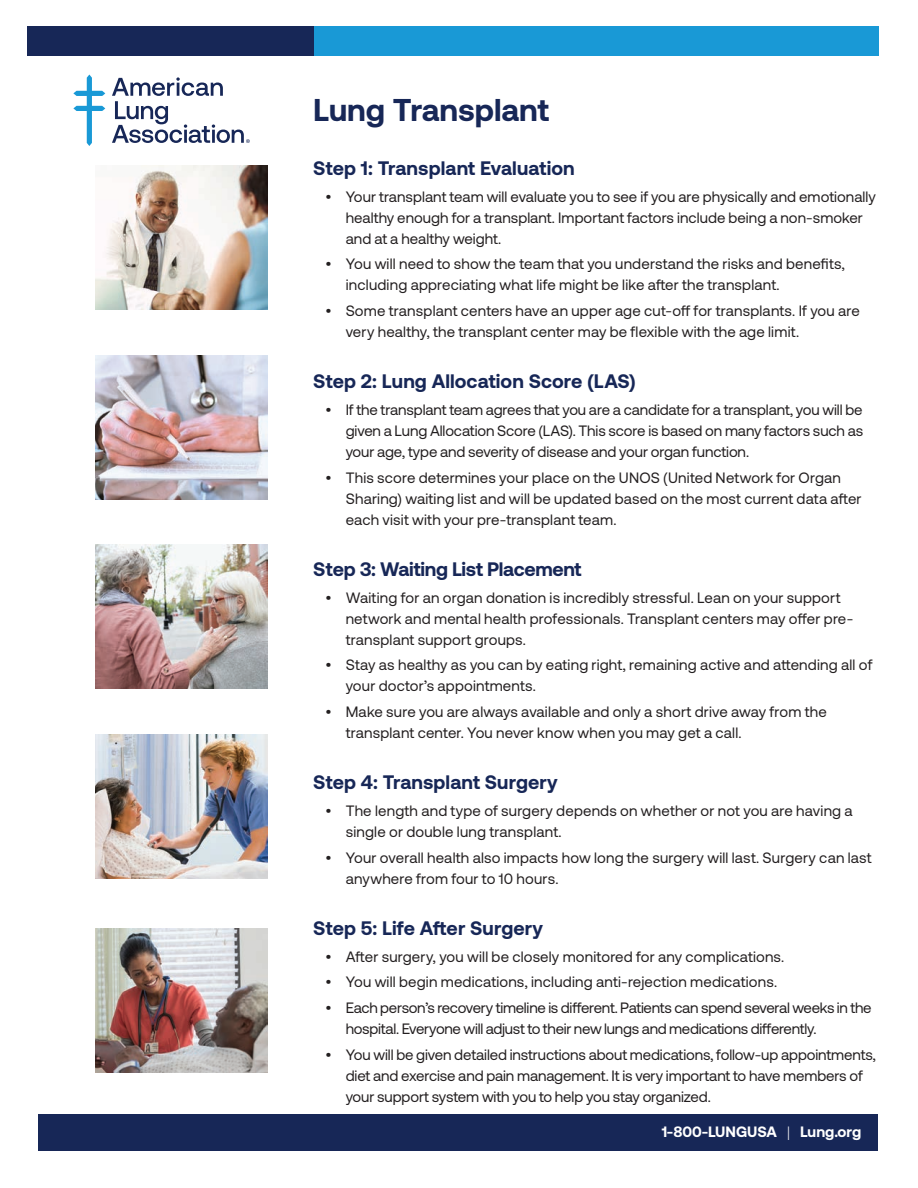
<style>
.page{position:relative;width:918px;height:1188px;background:#fff}
.page>*{position:absolute;margin:0;border:0;box-sizing:border-box;transform-origin:0 0}
.t1{font:700 31.5px "Aeonik";color:#172757}
.t2{font:700 19.5px "Aeonik";letter-spacing:.005em;color:#172757}
.t3{font:700 19.5px "Aeonik";letter-spacing:-.015em;color:#172757}
.t4{font:15px/21px "Aeonik";letter-spacing:.01em;color:#231f20}
.t5{font:15px/21px "Aeonik";letter-spacing:-.015em;color:#231f20}
.t6{font:700 15px "Aeonik";color:#fff}
.s1{font-weight:300}
</style>
<div class="page">
<div style="left:39px;top:27px;width:840px;height:29px;background:#1999d6"></div>
<div style="left:38px;top:1114px;width:840px;height:37px;background:#172757"></div>
<div style="left:27px;top:27px;width:286px;height:29px;background:#172757"></div>
<svg style="left:73px;top:75px;width:32px;height:71px"></svg>
<svg style="left:112px;top:77px;width:138px;height:66px"></svg>
<img style="left:95px;top:545px;width:172px;height:144px">
<img style="left:95px;top:166px;width:172px;height:144px">
<img style="left:95px;top:929px;width:172px;height:144px">
<img style="left:95px;top:355px;width:172px;height:144px">
<img style="left:95px;top:734px;width:172px;height:144px">
<h1 class="t1" style="left:313px;top:92px;width:237px">Lung Transplant</h1>
<h2 class="t2" style="left:313px;top:157px;width:263px">Step 1: Transplant Evaluation</h2>
<p class="t4" style="left:346px;top:186px;width:532px;text-indent:-20px">• Your transplant team will evaluate you to see if you are physically and emotionally healthy enough for a transplant. Important factors include being a non-smoker and at a healthy weight.</p>
<p class="t4" style="left:346px;top:254px;width:501px;text-indent:-20px">• You will need to show the team that you understand the risks and benefits, including appreciating what life might be like after the transplant.</p>
<p class="t4" style="left:346px;top:300px;width:516px;text-indent:-20px">• Some transplant centers have an upper age cut-off for transplants. If you are very healthy, the transplant center may be flexible with the age limit.</p>
<h2 class="t2" style="left:313px;top:370px;width:324px">Step 2: Lung Allocation Score (LAS)</h2>
<p class="t4" style="left:346px;top:399px;width:519px;text-align:justify;text-indent:-20px">• If the transplant team agrees that you are a candidate for a transplant, you will be given a Lung Allocation Score (LAS). This score is based on many factors such as your age, type and severity of disease and your organ function.</p>
<p class="t4" style="left:346px;top:467px;width:517px;text-indent:-20px">• This score determines your place on the UNOS (United Network for Organ<br>Sharing) waiting list and will be updated based on the most current data after each visit with your pre-transplant team.</p>
<h2 class="t3" style="left:313px;top:558px;width:270px">Step 3: Waiting List Placement</h2>
<p class="t4" style="left:346px;top:587px;width:509px;text-indent:-20px">• Waiting for an organ donation is incredibly stressful. Lean on your support network and mental health professionals. Transplant centers may offer pre&shy;transplant support groups.</p>
<p class="t4" style="left:346px;top:655px;width:528px;text-indent:-20px">• Stay as healthy as you can by eating right, remaining active and attending all of your doctor’s appointments.</p>
<p class="t4" style="left:346px;top:701px;width:483px;text-indent:-20px">• Make sure you are always available and only a short drive away from the transplant center. You never know when you may get a call.</p>
<h2 class="t2" style="left:313px;top:771px;width:246px">Step 4: Transplant Surgery</h2>
<p class="t4" style="left:346px;top:800px;width:508px;text-indent:-20px">• The length and type of surgery depends on whether or not you are having a single or double lung transplant.</p>
<p class="t4" style="left:346px;top:847px;width:528px;text-indent:-20px">• Your overall health also impacts how long the surgery will last. Surgery can last anywhere from four to 10 hours.</p>
<h2 class="t2" style="left:313px;top:917px;width:231px">Step 5: Life After Surgery</h2>
<p class="t4" style="left:325px;top:946px;width:460px">• After surgery, you will be closely monitored for any complications.</p>
<p class="t4" style="left:325px;top:972px;width:453px">• You will begin medications, including anti-rejection medications.</p>
<p class="t5" style="left:346px;top:997px;width:527px;text-indent:-20px">• Each person’s recovery timeline is different. Patients can spend several weeks in the hospital. Everyone will adjust to their new lungs and medications differently.</p>
<p class="t4" style="left:346px;top:1044px;width:532px;text-indent:-20px">• You will be given detailed instructions about medications, follow-up appointments, diet and exercise and pain management. It is very important to have members of your support system with you to help you stay organized.</p>
<p class="t6" style="left:662px;top:1123px;width:201px">1-800-LUNGUSA <span class="s1">|</span> Lung.org</p>
</div>
